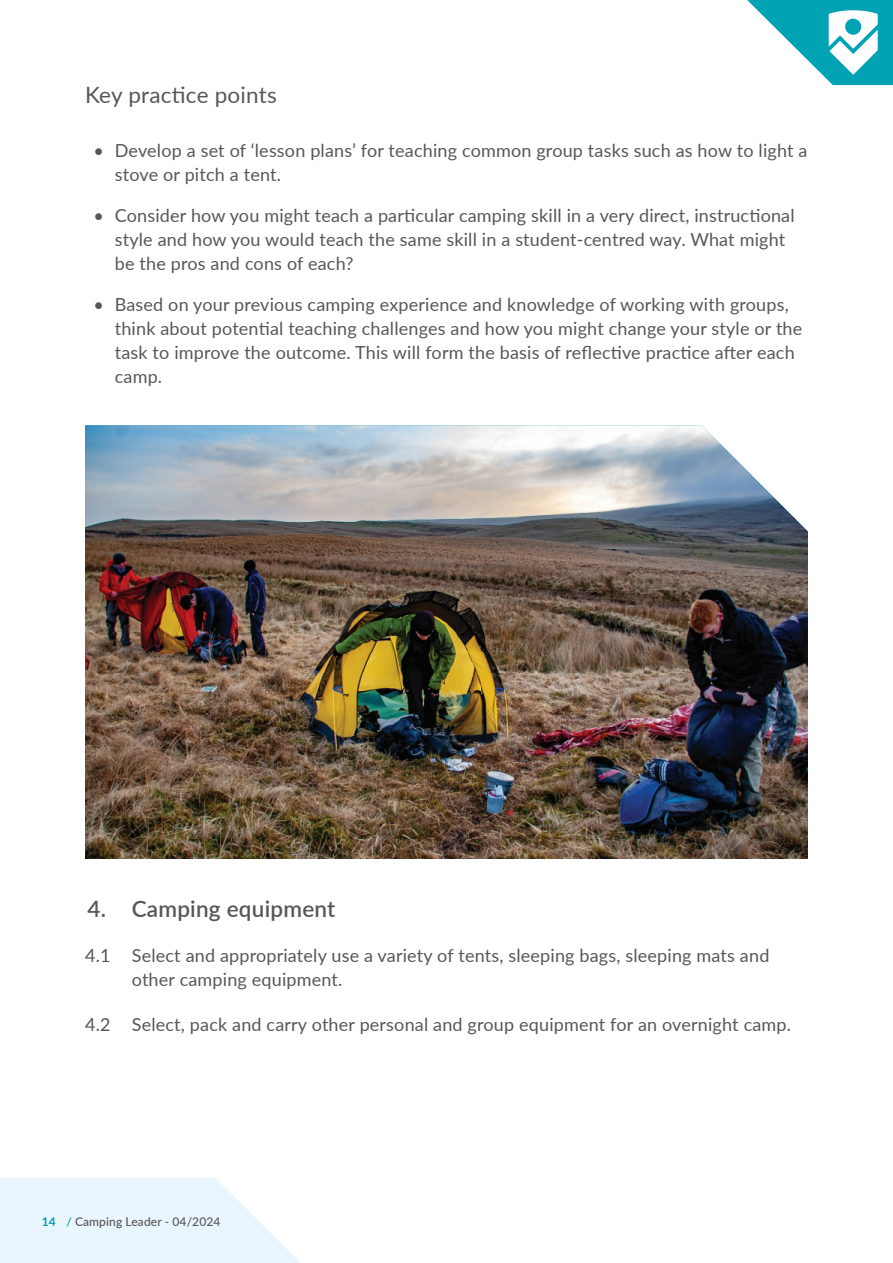
<style>
.page{position:relative;width:893px;height:1263px;background:#fff}
.page>*{position:absolute;margin:0;border:0;box-sizing:border-box;transform-origin:0 0}
.t1{font:600 22.5px "Lato";letter-spacing:.01em;color:#575756}
.t2{font:22.5px "Lato";letter-spacing:.01em;color:#575756}
.t3{font:18px/24px "Lato";letter-spacing:.01em;color:#575756}
.t4{font:500 12px "Lato";letter-spacing:.01em;color:#575756}
.s1{font-weight:700;color:#00a3b4}
.s2{color:#00a3b4}
</style>
<div class="page">
<svg style="left:0;top:1178px;width:300px;height:85px;background:#ecf7fd"></svg>
<svg style="left:747px;top:0;width:146px;height:85px"></svg>
<img style="left:85px;top:425px;width:723px;height:434px">
<p class="t2" style="left:85px;top:79px;width:193px">Key practice points</p>
<p class="t3" style="left:115px;top:138px;width:694px;text-indent:-21px">• Develop a set of ‘lesson plans’ for teaching common group tasks such as how to light a stove or pitch a tent.</p>
<p class="t3" style="left:115px;top:203px;width:681px;text-indent:-21px">• Consider how you might teach a particular camping skill in a very direct, instructional style and how you would teach the same skill in a student-centred way. What might be the pros and cons of each?</p>
<p class="t3" style="left:115px;top:292px;width:689px;text-indent:-21px">• Based on your previous camping experience and knowledge of working with groups, think about potential teaching challenges and how you might change your style or the task to improve the outcome. This will form the basis of reflective practice after each camp.</p>
<p class="t1" style="left:87px;top:892px;width:249px">4. Camping equipment</p>
<p class="t3" style="left:132px;top:943px;width:639px;text-indent:-47px">4.1 Select and appropriately use a variety of tents, sleeping bags, sleeping mats and other camping equipment.</p>
<p class="t3" style="left:85px;top:1012px;width:707px">4.2 Select, pack and carry other personal and group equipment for an overnight camp.</p>
<p class="t4" style="left:42px;top:1213px;width:180px"><span class="s1">14</span> <span class="s2">/</span> Camping Leader - 04/2024</p>
</div>
